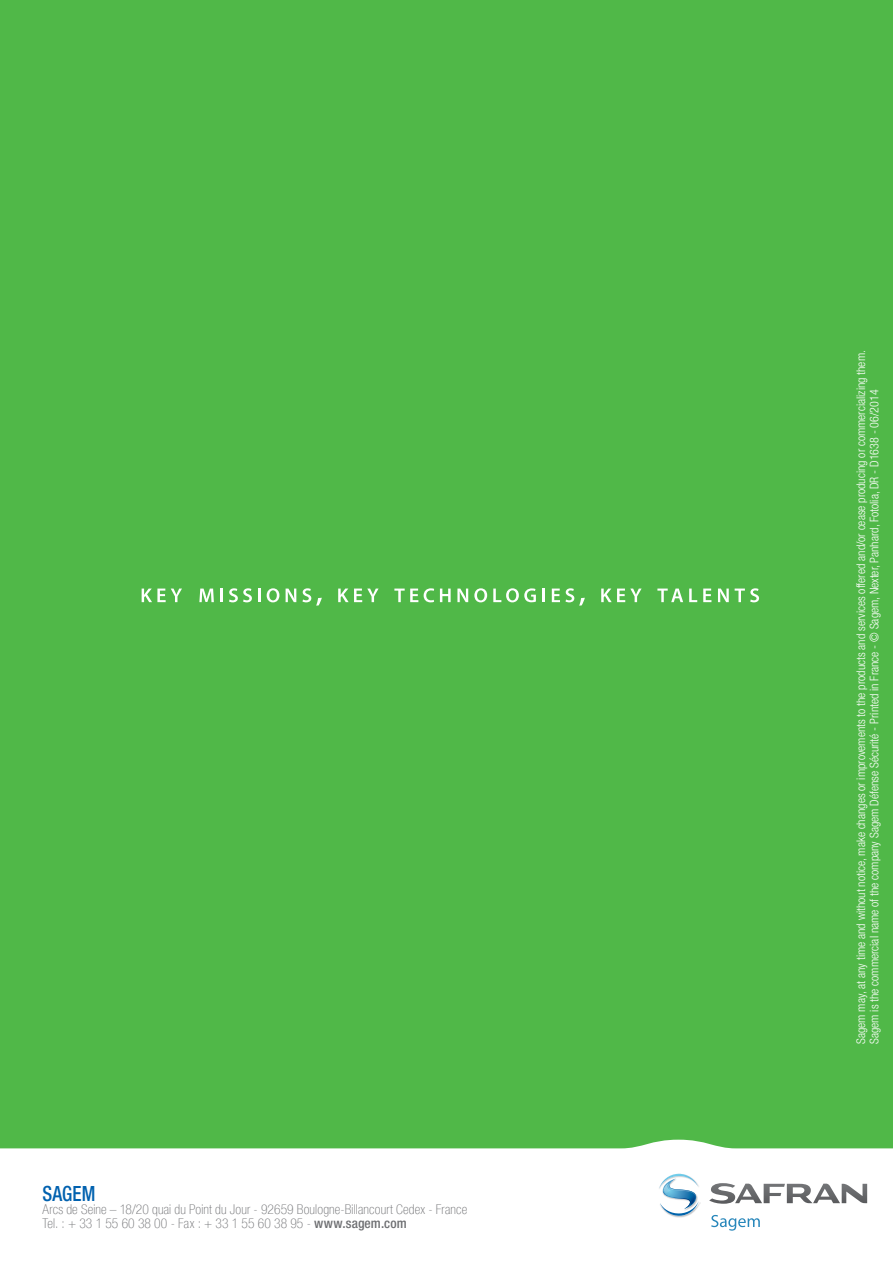
<style>
.page{position:relative;width:893px;height:1263px;background:#fff}
.page>*{position:absolute;margin:0;border:0;box-sizing:border-box;transform-origin:0 0}
.t1{font:500 condensed 21px "Helvetica Neue LT Com";letter-spacing:.005em;color:#0061af;scale:.9 1}
.t2{font:100 condensed 13.5px/13.5px "Helvetica Neue LT Com";letter-spacing:.01em;color:#6d6e71}
.t3{font:300 condensed 12px/13.5px "Helvetica Neue LT Com";color:#fff}
.s1{font-weight:500}
</style>
<div class="page">
<div style="left:0;top:0;width:893px;height:1161px;background:#50b848"></div>
<svg style="left:0;top:1140px;width:893px;height:91px"></svg>
<svg style="left:709px;top:1183px;width:158px;height:21px"></svg>
<img style="left:658px;top:1173px;width:42px;height:44px">
<svg style="left:659px;top:1173px;width:40px;height:43px"></svg>
<svg style="left:711px;top:1215px;width:49px;height:15px"></svg>
<svg style="left:142px;top:588px;width:40px;height:14px"></svg>
<svg style="left:199px;top:588px;width:15px;height:14px"></svg>
<hr style="left:220px;top:588px;width:3px;height:14px;background:#fff">
<svg style="left:229px;top:588px;width:23px;height:14px"></svg>
<svg style="left:258px;top:588px;width:2px;height:14px"></svg>
<svg style="left:267px;top:588px;width:12px;height:14px"></svg>
<svg style="left:286px;top:588px;width:10px;height:14px"></svg>
<svg style="left:302px;top:588px;width:20px;height:18px"></svg>
<svg style="left:601px;top:588px;width:41px;height:14px"></svg>
<svg style="left:657px;top:588px;width:26px;height:14px"></svg>
<svg style="left:689px;top:588px;width:8px;height:14px"></svg>
<svg style="left:703px;top:588px;width:8px;height:14px"></svg>
<svg style="left:718px;top:588px;width:11px;height:14px"></svg>
<svg style="left:735px;top:588px;width:24px;height:14px"></svg>
<svg style="left:338px;top:588px;width:41px;height:14px"></svg>
<svg style="left:394px;top:588px;width:24px;height:14px"></svg>
<svg style="left:424px;top:588px;width:10px;height:14px"></svg>
<svg style="left:440px;top:588px;width:11px;height:14px"></svg>
<svg style="left:457px;top:588px;width:11px;height:14px"></svg>
<svg style="left:474px;top:588px;width:13px;height:14px"></svg>
<svg style="left:493px;top:588px;width:43px;height:14px"></svg>
<hr style="left:542px;top:588px;width:3px;height:14px;background:#fff">
<svg style="left:552px;top:588px;width:33px;height:18px"></svg>
<h1 class="t1" style="left:43px;top:1180px;width:60px">SAGEM</h1>
<p class="t2" style="left:43px;top:1202px;width:426px">Arcs de Seine – 18/20 quai du Point du Jour - 92659 Boulogne-Billancourt Cedex - France<br>Tel. : + 33 1 55 60 38 00 - Fax : + 33 1 55 60 38 95 - <span class="s1">www.sagem.com</span></p>
<p class="t3" style="left:854px;top:1044px;width:695px;rotate:-90deg">Sagem may, at any time and without notice, make changes or improvements to the products and services offered and/or cease producing or commercializing them.<br>Sagem is the commercial name of the company Sagem Défense Sécurité - Printed in France - © Sagem, Nexter, Panhard, Fotolia, DR - D1638 - 06/2014</p>
</div>
